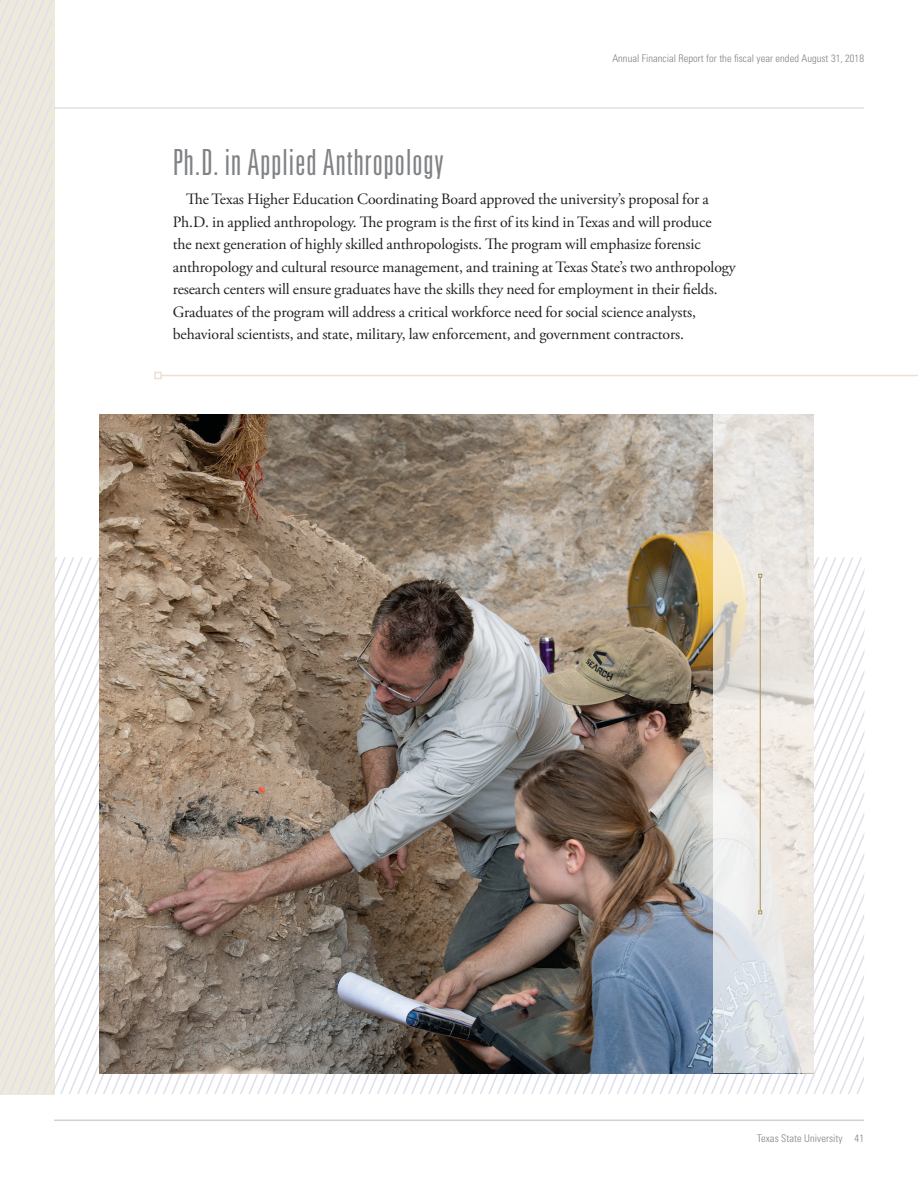
<style>
.page{position:relative;width:918px;height:1188px;background:#fff}
.page>*{position:absolute;margin:0;border:0;box-sizing:border-box;transform-origin:0 0}
.t1{font:300 ultra-condensed 36px "Univers LT Std";letter-spacing:.03em;color:#808285}
.t2{font:15.75px/22.5px "Adobe Garamond Pro";letter-spacing:-.01em;color:#231f20}
.t3{font:300 condensed 10.5px "Univers LT Std";letter-spacing:.005em;color:#808285}
</style>
<div class="page">
<svg style="left:92px;top:107px;width:8px;height:987px"></svg>
<svg style="left:83px;top:107px;width:9px;height:987px"></svg>
<svg style="left:75px;top:107px;width:8px;height:987px"></svg>
<svg style="left:66px;top:107px;width:9px;height:987px"></svg>
<svg style="left:58px;top:107px;width:8px;height:987px"></svg>
<svg style="left:49px;top:0;width:9px;height:1094px"></svg>
<svg style="left:40px;top:0;width:9px;height:1094px;background:#ebe7de"></svg>
<svg style="left:32px;top:0;width:8px;height:1094px;background:#ebe7de"></svg>
<svg style="left:0;top:0;width:32px;height:1094px;background:#ebe7de"></svg>
<hr style="left:161px;top:375px;width:757px;height:1px;background:#ebe2d1">
<div style="left:154px;top:372px;width:8px;height:7px;border:2px solid #ebe2d1"></div>
<img style="left:100px;top:414px;width:613px;height:659px">
<hr style="left:54px;top:108px;width:810px;height:1px;background:#d1d2d4">
<hr style="left:54px;top:1120px;width:810px;height:1px;background:#d1d2d4">
<svg style="left:713px;top:414px;width:101px;height:659px;background:#e7e4e0"></svg>
<hr style="left:760px;top:577px;width:1px;height:334px;background:#ab9154">
<svg style="left:758px;top:574px;width:4px;height:4px"></svg>
<svg style="left:758px;top:910px;width:4px;height:4px"></svg>
<p class="t3" style="left:612px;top:52px;width:253px">Annual Financial Report for the fiscal year ended August 31, 2018</p>
<h1 class="t1" style="left:173px;top:144px;width:273px">Ph.D. in Applied Anthropology</h1>
<p class="t2" style="left:173px;top:189px;width:564px;text-indent:13px">The Texas Higher Education Coordinating Board approved the university’s proposal for a Ph.D. in applied anthropology. The program is the first of its kind in Texas and will produce<br>the next generation of highly skilled anthropologists. The program will emphasize forensic anthropology and cultural resource management, and training at Texas State’s two anthropology research centers will ensure graduates have the skills they need for employment in their fields.<br>Graduates of the program will address a critical workforce need for social science analysts, behavioral scientists, and state, military, law enforcement, and government contractors.</p>
<p class="t3" style="left:757px;top:1132px;width:108px">Texas State University 41</p>
</div>
